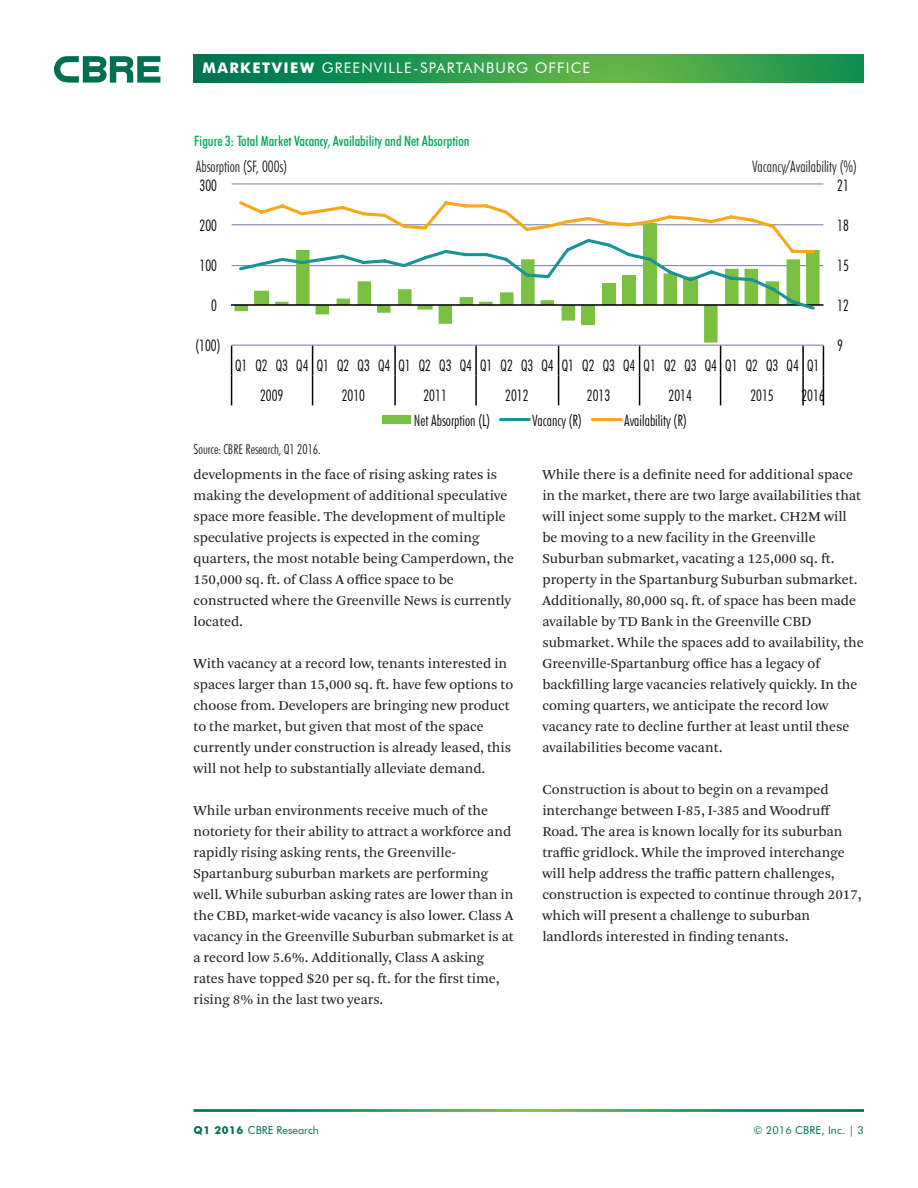
<style>
.page{position:relative;width:918px;height:1188px;background:#fff}
.page>*{position:absolute;margin:0;border:0;box-sizing:border-box;transform-origin:0 0}
.t1{font:300 condensed 15.75px/30.5px "Futura BT";color:#050504;scale:.95 1}
.t2{font:300 condensed 15.75px "Futura BT";color:#231f20;scale:.95 1}
.Header__White{font:14.7px "Futura BT";letter-spacing:.08em;color:#fff}
.Body_Text{font:14.25px/21px "Arnhem Pro Blond";color:#231f20}
.Chart_Title{font:500 condensed 14.25px "Futura BT";color:#00a557}
.Chart_Source{font:300 condensed 13.5px "Futura BT";color:#231f20}
.t3{font:10.8px "Futura BT";color:#006e51}
.s1{font-weight:700}
</style>
<div class="page">
<svg style="left:194px;top:54px;width:670px;height:29px;background:#2d994d"></svg>
<svg style="left:54px;top:56px;width:106px;height:27px"></svg>
<hr style="left:232px;top:345px;width:591px;height:1px;background:#7a7ba9">
<hr style="left:232px;top:265px;width:591px;height:1px;background:#7a7ba9">
<hr style="left:232px;top:224px;width:591px;height:1px;background:#7a7ba9">
<hr style="left:232px;top:184px;width:591px;height:1px;background:#7a7ba9">
<svg style="left:235px;top:250px;width:585px;height:93px"></svg>
<hr style="left:231px;top:304px;width:592px;height:2px;background:#050504">
<hr style="left:231px;top:346px;width:1px;height:30px;background:#050504">
<hr style="left:312px;top:346px;width:1px;height:30px;background:#050504">
<hr style="left:394px;top:346px;width:2px;height:30px;background:#050504">
<hr style="left:475px;top:346px;width:2px;height:30px;background:#050504">
<hr style="left:558px;top:346px;width:1px;height:30px;background:#050504">
<hr style="left:639px;top:346px;width:1px;height:30px;background:#050504">
<hr style="left:720px;top:346px;width:1px;height:30px;background:#050504">
<hr style="left:802px;top:346px;width:2px;height:30px;background:#050504">
<hr style="left:823px;top:346px;width:1px;height:30px;background:#050504">
<svg style="left:231px;top:376px;width:1px;height:29px"></svg>
<svg style="left:312px;top:376px;width:1px;height:29px"></svg>
<hr style="left:394px;top:376px;width:2px;height:29px;background:#050504">
<hr style="left:475px;top:376px;width:2px;height:29px;background:#050504">
<svg style="left:558px;top:376px;width:1px;height:29px"></svg>
<svg style="left:639px;top:376px;width:1px;height:29px"></svg>
<svg style="left:720px;top:376px;width:1px;height:29px"></svg>
<hr style="left:802px;top:376px;width:2px;height:29px;background:#050504">
<svg style="left:823px;top:376px;width:1px;height:29px"></svg>
<svg style="left:237px;top:249px;width:580px;height:63px"></svg>
<svg style="left:237px;top:201px;width:579px;height:55px"></svg>
<div style="left:382px;top:415px;width:29px;height:9px;background:#7ac142"></div>
<hr style="left:501px;top:418px;width:28px;height:3px;background:#1b9394">
<hr style="left:592px;top:418px;width:29px;height:3px;background:#f9a81b">
<p class="Header__White" style="left:202px;top:59px;width:389px"><span class="s1">MARKETVIEW</span> GREENVILLE-SPARTANBURG OFFICE</p>
<p class="Chart_Title" style="left:194px;top:132px;width:277px">Figure 3: Total Market Vacancy, Availability and Net Absorption</p>
<p class="t2" style="left:196px;top:157px;width:98px">Absorption (SF, 000s)</p>
<p class="t2" style="left:752px;top:157px;width:112px">Vacancy/Availability (%)</p>
<p class="t1" style="left:200px;top:170px;width:20px">300</p>
<p class="t1" style="left:200px;top:210px;width:20px">200</p>
<p class="t1" style="left:200px;top:250px;width:20px">100</p>
<p class="t1" style="left:211px;top:290px;width:8px">0</p>
<p class="t1" style="left:196px;top:330px;width:28px">(100)</p>
<p class="t1" style="left:260px;top:350px;width:590px;text-indent:-25px">Q1 Q2 Q3 Q4 Q1 Q2 Q3 Q4 Q1 Q2 Q3 Q4 Q1 Q2 Q3 Q4 Q1 Q2 Q3 Q4 Q1 Q2 Q3 Q4 Q1 Q2 Q3 Q4 Q1<br>2009</p>
<p class="t1" style="left:342px;top:380px;width:26px">2010</p>
<p class="t1" style="left:423px;top:380px;width:26px">2011</p>
<p class="t1" style="left:505px;top:380px;width:26px">2012</p>
<p class="t1" style="left:587px;top:380px;width:26px">2013</p>
<p class="t1" style="left:669px;top:380px;width:26px">2014</p>
<p class="t1" style="left:750px;top:380px;width:26px">2015</p>
<p class="t1" style="left:801px;top:380px;width:26px">2016</p>
<p class="t1" style="left:414px;top:405px;width:82px">Net Absorption (L)</p>
<p class="t1" style="left:532px;top:405px;width:54px">Vacancy (R)</p>
<p class="t1" style="left:624px;top:405px;width:68px">Availability (R)</p>
<p class="Chart_Source" style="left:193px;top:441px;width:129px">Source: CBRE Research, Q1 2016.</p>
<p class="t1" style="left:837px;top:170px;width:14px">21</p>
<p class="t1" style="left:837px;top:210px;width:14px">18</p>
<p class="t1" style="left:837px;top:250px;width:14px">15</p>
<p class="t1" style="left:837px;top:290px;width:14px">12</p>
<p class="t1" style="left:837px;top:330px;width:8px">9</p>
<p class="Body_Text" style="left:193px;top:465px;width:322px">developments in the face of rising asking rates is making the development of additional speculative space more feasible. The development of multiple speculative projects is expected in the coming quarters, the most notable being Camperdown, the 150,000 sq. ft. of Class A office space to be constructed where the Greenville News is currently located.</p>
<p class="Body_Text" style="left:193px;top:654px;width:321px">With vacancy at a record low, tenants interested in spaces larger than 15,000 sq. ft. have few options to choose from. Developers are bringing new product to the market, but given that most of the space currently under construction is already leased, this will not help to substantially alleviate demand.</p>
<p class="Body_Text" style="left:193px;top:801px;width:322px">While urban environments receive much of the notoriety for their ability to attract a workforce and rapidly rising asking rents, the Greenville-Spartanburg suburban markets are performing well. While suburban asking rates are lower than in the CBD, market-wide vacancy is also lower. Class A vacancy in the Greenville Suburban submarket is at a record low 5.6%. Additionally, Class A asking rates have topped $20 per sq. ft. for the first time, rising 8% in the last two years.</p>
<p class="Body_Text" style="left:542px;top:465px;width:323px">While there is a definite need for additional space in the market, there are two large availabilities that will inject some supply to the market. CH2M will be moving to a new facility in the Greenville Suburban submarket, vacating a 125,000 sq. ft. property in the Spartanburg Suburban submarket.<br>Additionally, 80,000 sq. ft. of space has been made available by TD Bank in the Greenville CBD submarket. While the spaces add to availability, the Greenville-Spartanburg office has a legacy of backfilling large vacancies relatively quickly. In the coming quarters, we anticipate the record low vacancy rate to decline further at least until these availabilities become vacant.</p>
<p class="Body_Text" style="left:542px;top:780px;width:321px">Construction is about to begin on a revamped interchange between I-85, I-385 and Woodruff Road. The area is known locally for its suburban traffic gridlock. While the improved interchange will help address the traffic pattern challenges, construction is expected to continue through 2017, which will present a challenge to suburban landlords interested in finding tenants.</p>
<p class="t3" style="left:194px;top:1123px;width:127px"><span class="s1">Q1 2016</span> CBRE Research</p>
<p class="t3" style="left:753px;top:1123px;width:112px">© 2016 CBRE, Inc. | 3</p>
</div>
